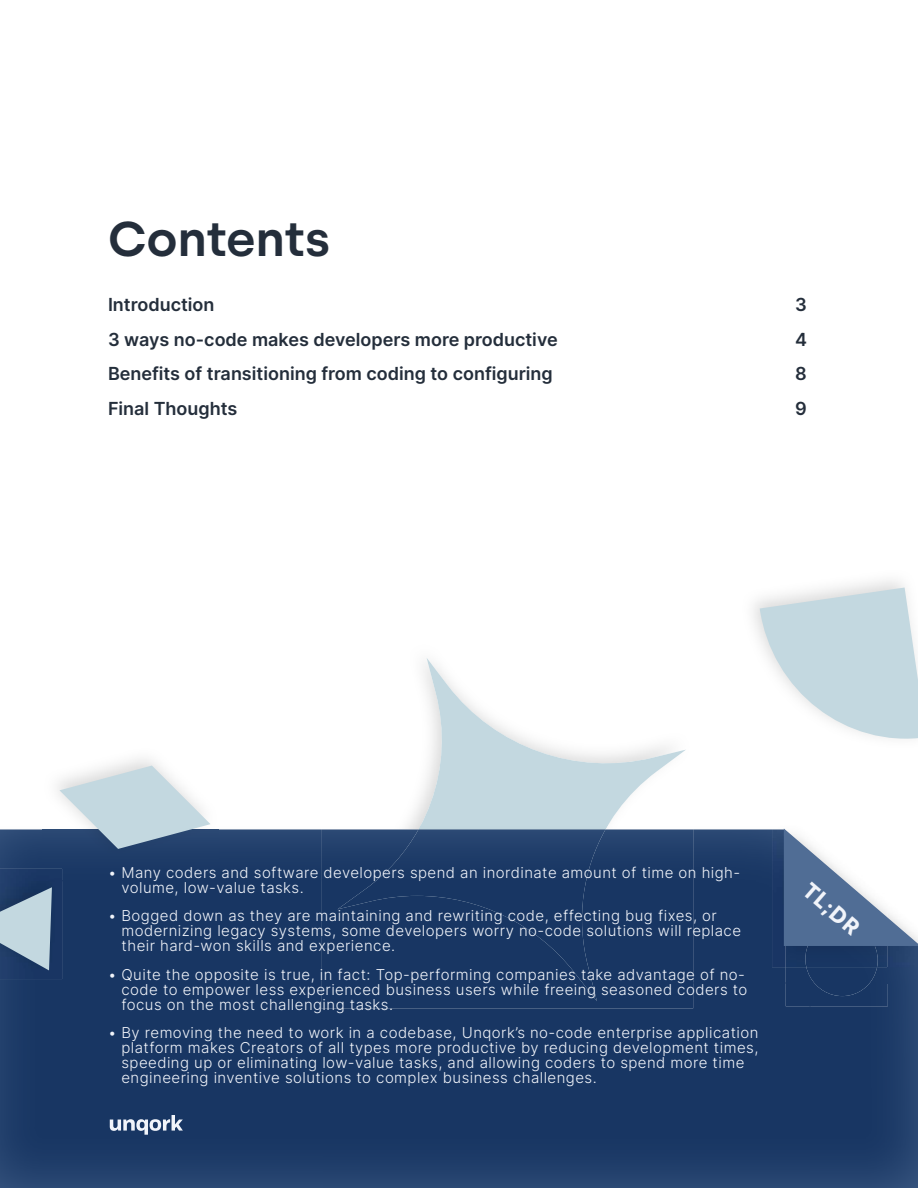
<style>
.page{position:relative;width:918px;height:1188px;background:#fff}
.page>*{position:absolute;margin:0;border:0;box-sizing:border-box;transform-origin:0 0}
.t1{font:600 48.75px "Silka";letter-spacing:-.01em;color:#242e3b}
.t2{font:700 22.5px "Silka";color:#f1f4fa}
.t3{font:600 18px/34.5px "Inter";color:#242e3b}
.t4{font:300 15px/15px "Inter";letter-spacing:.03em;color:#f1f4fa}
</style>
<div class="page">
<svg style="left:760px;top:588px;width:158px;height:156px"></svg>
<img style="left:321px;top:829px;width:372px;height:153px">
<svg style="left:337px;top:658px;width:349px;height:324px"></svg>
<img style="left:337px;top:825px;width:349px;height:4px">
<img style="left:419px;top:825px;width:189px;height:4px">
<img style="left:0;top:880px;width:325px;height:308px">
<img style="left:324px;top:982px;width:594px;height:206px">
<img style="left:693px;top:829px;width:91px;height:155px">
<img style="left:0;top:829px;width:321px;height:52px">
<img style="left:786px;top:1001px;width:102px;height:5px">
<img style="left:338px;top:829px;width:268px;height:172px">
<img style="left:772px;top:829px;width:12px;height:138px">
<svg style="left:784px;top:829px;width:134px;height:172px"></svg>
<img style="left:42px;top:759px;width:177px;height:99px">
<svg style="left:59px;top:766px;width:152px;height:83px"></svg>
<img style="left:0;top:869px;width:62px;height:110px">
<svg style="left:0;top:887px;width:52px;height:83px;background:#8ba3b6"></svg>
<svg style="left:110px;top:1115px;width:73px;height:20px"></svg>
<h1 class="t1" style="left:108px;top:210px;width:224px">Contents</h1>
<p class="t3" style="left:108px;top:287px;width:451px">Introduction<br>3 ways no-code makes developers more productive Benefits of transitioning from coding to configuring Final Thoughts</p>
<p class="t3" style="left:795px;top:287px;width:13px;text-align:justify">3<br>4<br>8<br>9</p>
<p class="t4" style="left:122px;top:864px;width:620px;text-indent:-14px">• Many coders and software developers spend an inordinate amount of time on high&shy;volume, low-value tasks.</p>
<p class="t4" style="left:122px;top:908px;width:621px;text-indent:-14px">• Bogged down as they are maintaining and rewriting code, effecting bug fixes, or modernizing legacy systems, some developers worry no-code solutions will replace their hard-won skills and experience.</p>
<p class="t4" style="left:122px;top:966px;width:627px;text-indent:-14px">• Quite the opposite is true, in fact: Top-performing companies take advantage of no&shy;code to empower less experienced business users while freeing seasoned coders to focus on the most challenging tasks.</p>
<p class="t4" style="left:122px;top:1025px;width:638px;text-indent:-14px">• By removing the need to work in a codebase, Unqork’s no-code enterprise application platform makes Creators of all types more productive by reducing development times, speeding up or eliminating low-value tasks, and allowing coders to spend more time engineering inventive solutions to complex business challenges.</p>
<h2 class="t2" style="left:815px;top:877px;width:68px;rotate:41deg">TL;DR</h2>
</div>
